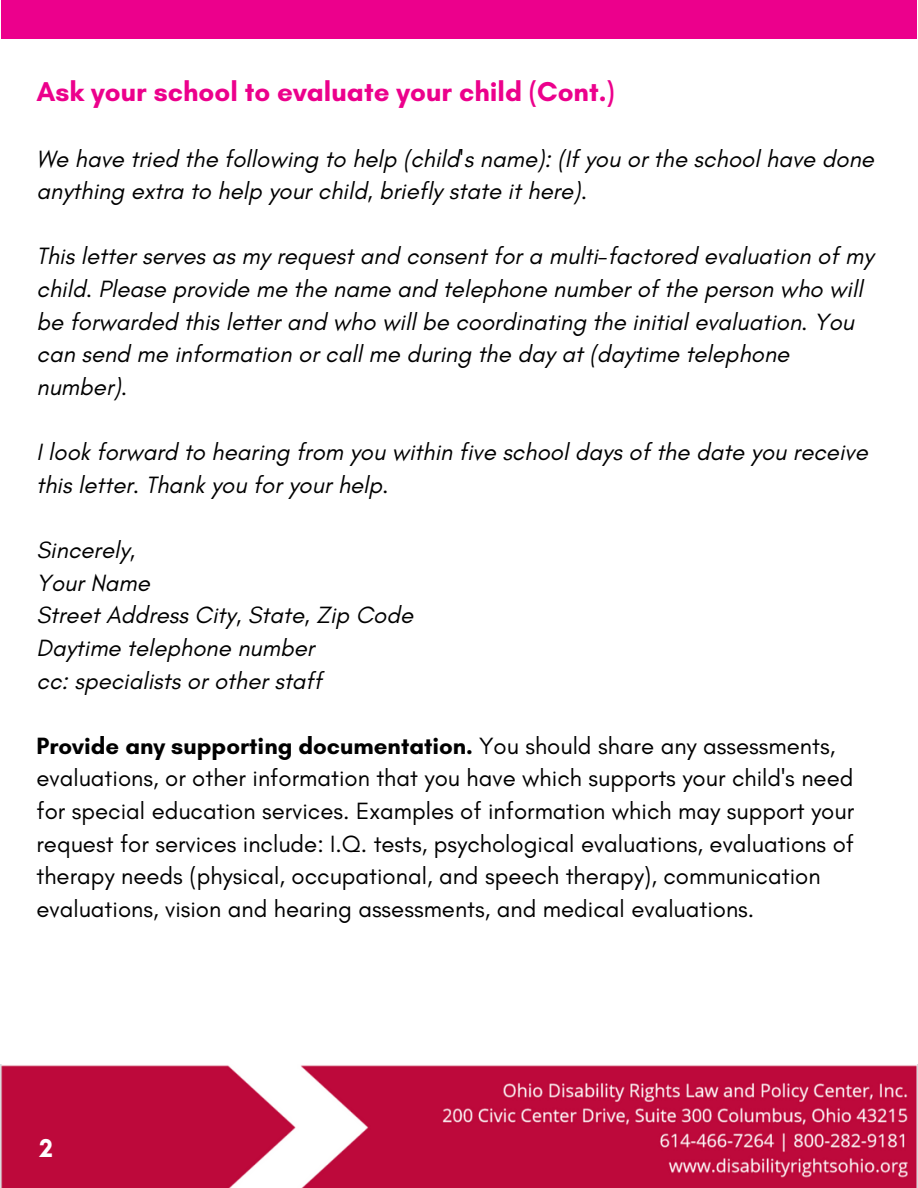
<style>
.page{position:relative;width:918px;height:1188px;background:#fff}
.page>*{position:absolute;margin:0;border:0;box-sizing:border-box;transform-origin:0 0}
.t1{font:700 27.75px "Glacial Indifference";color:#ec008c}
.t2{font:700 26.25px "Glacial Indifference";color:#fff}
.t3{font:italic 24px/32.7px "Glacial Indifference";color:#000}
.t4{font:24px/32.7px "Glacial Indifference";color:#000}
.s1{font-weight:700}
</style>
<div class="page">
<div style="left:1px;top:0;width:916px;height:39px;background:#ec008c"></div>
<img style="left:0;top:1065px;width:918px;height:123px">
<p class="t1" style="left:37px;top:74px;width:579px">Ask your school to evaluate your child (Cont.)</p>
<p class="t3" style="left:37px;top:142px;width:839px">We have tried the following to help (child's name): (If you or the school have done anything extra to help your child, briefly state it here).</p>
<p class="t3" style="left:37px;top:240px;width:839px">This letter serves as my request and consent for a multi-factored evaluation of my child. Please provide me the name and telephone number of the person who will be forwarded this letter and who will be coordinating the initial evaluation. You can send me information or call me during the day at (daytime telephone number).</p>
<p class="t3" style="left:37px;top:435px;width:833px">I look forward to hearing from you within five school days of the date you receive this letter. Thank you for your help.</p>
<p class="t3" style="left:37px;top:533px;width:378px">Sincerely,<br>Your Name<br>Street Address City, State, Zip Code<br>Daytime telephone number<br>cc: specialists or other staff</p>
<p class="t4" style="left:37px;top:729px;width:819px"><span class="s1">Provide any supporting documentation.</span> You should share any assessments, evaluations, or other information that you have which supports your child's need for special education services. Examples of information which may support your request for services include: I.Q. tests, psychological evaluations, evaluations of therapy needs (physical, occupational, and speech therapy), communication evaluations, vision and hearing assessments, and medical evaluations.</p>
<p class="t2" style="left:39px;top:1132px;width:15px">2</p>
</div>
